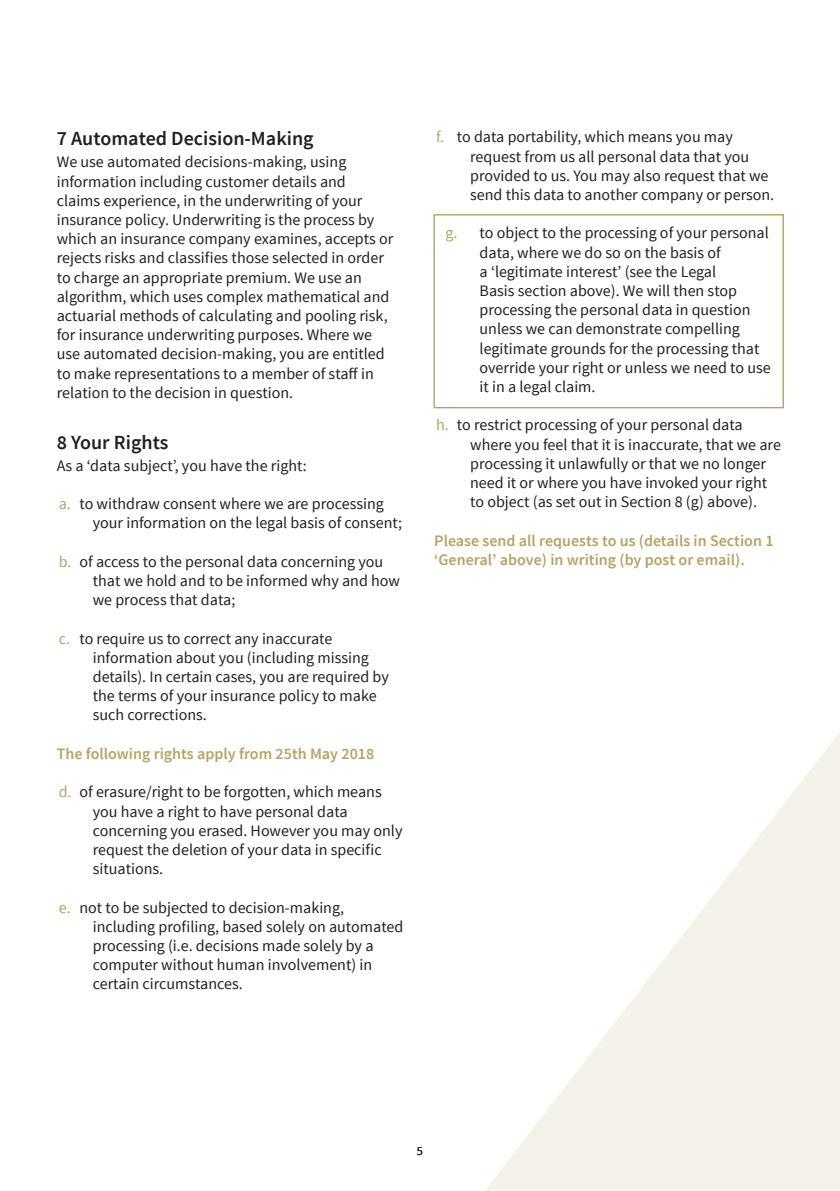
<style>
.page{position:relative;width:840px;height:1191px;background:#fff}
.page>*{position:absolute;margin:0;border:0;box-sizing:border-box;transform-origin:0 0}
.Subtitle{font:600 20px "Source Sans Pro";color:#231f20}
.body_copy{font:16px/19.2px "Source Sans Pro";color:#231f20}
.body_copy-2{font:600 16px/19.2px "Source Sans Pro";color:#b6a268}
.Bullet_Letters{font:600 16px "Source Sans Pro";color:#b6a268}
.t1{font:12.4px "Source Sans Pro";color:#231f20}
.s1{color:#b6a268}
</style>
<div class="page">
<svg style="left:433px;top:214px;width:406px;height:977px"></svg>
<div style="left:433px;top:214px;width:350px;height:194px;border:1px solid #b6a268"></div>
<p class="Subtitle" style="left:57px;top:126px;width:258px">7 Automated Decision-Making</p>
<p class="body_copy" style="left:57px;top:153px;width:338px">We use automated decisions-making, using information including customer details and<br>claims experience, in the underwriting of your insurance policy. Underwriting is the process by which an insurance company examines, accepts or rejects risks and classifies those selected in order to charge an appropriate premium. We use an algorithm, which uses complex mathematical and actuarial methods of calculating and pooling risk, for insurance underwriting purposes. Where we use automated decision-making, you are entitled to make representations to a member of staff in relation to the decision in question.</p>
<p class="Subtitle" style="left:57px;top:429px;width:113px">8 Your Rights</p>
<p class="body_copy" style="left:57px;top:456px;width:251px">As a ‘data subject’, you have the right:</p>
<p class="body_copy" style="left:93px;top:494px;width:310px;text-indent:-34px"><span class="s1">a.</span> to withdraw consent where we are processing your information on the legal basis of consent;</p>
<p class="body_copy" style="left:93px;top:552px;width:308px;text-indent:-34px"><span class="s1">b.</span> of access to the personal data concerning you that we hold and to be informed why and how we process that data;</p>
<p class="body_copy" style="left:93px;top:629px;width:297px;text-indent:-34px"><span class="s1">c.</span> to require us to correct any inaccurate information about you (including missing details). In certain cases, you are required by the terms of your insurance policy to make such corrections.</p>
<p class="Bullet_Letters" style="left:57px;top:743px;width:319px">The following rights apply from 25th May 2018</p>
<p class="body_copy" style="left:93px;top:782px;width:311px;text-indent:-34px"><span class="s1">d.</span> of erasure/right to be forgotten, which means you have a right to have personal data concerning you erased. However you may only request the deletion of your data in specific situations.</p>
<p class="body_copy" style="left:93px;top:898px;width:312px;text-indent:-34px"><span class="s1">e.</span> not to be subjected to decision-making, including profiling, based solely on automated processing (i.e. decisions made solely by a computer without human involvement) in certain circumstances.</p>
<p class="body_copy" style="left:470px;top:128px;width:305px;text-indent:-34px"><span class="s1">f.</span> to data portability, which means you may request from us all personal data that you provided to us. You may also request that we send this data to another company or person.</p>
<p class="body_copy" style="left:479px;top:224px;width:292px;text-indent:-34px"><span class="s1">g.</span> to object to the processing of your personal data, where we do so on the basis of<br>a ‘legitimate interest’ (see the Legal<br>Basis section above). We will then stop processing the personal data in question unless we can demonstrate compelling legitimate grounds for the processing that override your right or unless we need to use it in a legal claim.</p>
<p class="body_copy" style="left:470px;top:416px;width:312px;text-indent:-34px"><span class="s1">h.</span> to restrict processing of your personal data where you feel that it is inaccurate, that we are processing it unlawfully or that we no longer need it or where you have invoked your right to object (as set out in Section 8 (g) above).</p>
<p class="body_copy-2" style="left:434px;top:531px;width:341px">Please send all requests to us (details in Section 1 ‘General’ above) in writing (by post or email).</p>
<p class="t1" style="left:416px;top:1143px;width:8px">5</p>
</div>
